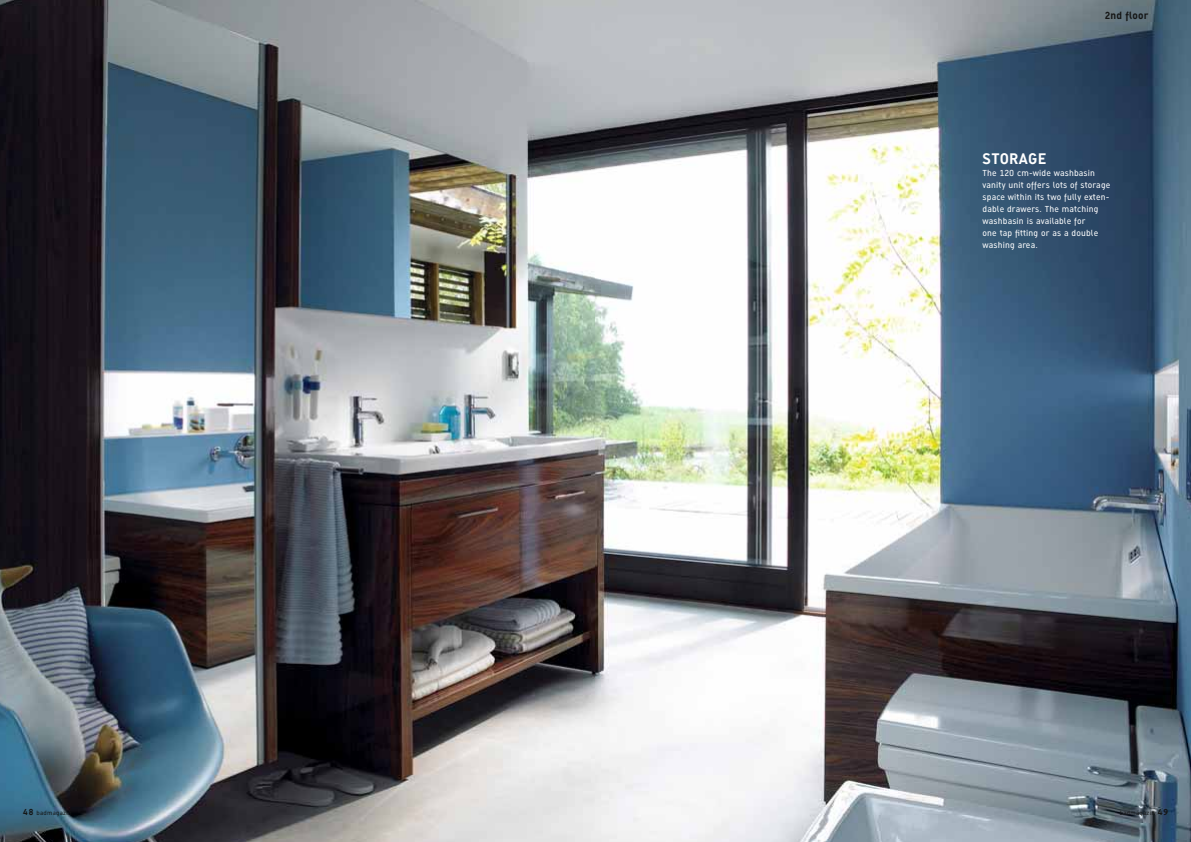
<style>
.page{position:relative;width:1191px;height:842px;background:#fff}
.page>*{position:absolute;margin:0;border:0;box-sizing:border-box;transform-origin:0 0}
.t1{font:15px "Dura Bold Proper";letter-spacing:.02em;color:#fff}
.t2{font:10px "Dura Bold Proper";letter-spacing:.02em;color:#151616}
.t3{font:8.5px/12px "Dura Regular Proper";letter-spacing:.02em;color:#fff}
.t4{font:6px "Dura Regular Tab";letter-spacing:.05em;color:#151616}
.s1{font-family:"Dura Bold Tab";font-size:8.5px}
</style>
<div class="page">
<img style="left:0;top:0;width:1191px;height:842px">
<p class="t4" style="left:23px;top:810px;width:50px"><span class="s1">48</span> badmagazin</p>
<p class="t2" style="left:1104px;top:12px;width:45px">2nd floor</p>
<h1 class="t1" style="left:982px;top:153px;width:65px">STORAGE</h1>
<p class="t3" style="left:982px;top:168px;width:129px">The 120 cm-wide washbasin vanity unit offers lots of storage space within its two fully exten&shy;dable drawers. The matching washbasin is available for<br>one tap fitting or as a double washing area.</p>
<p class="t4" style="left:1119px;top:810px;width:50px">badmagazin <span class="s1">49</span></p>
</div>
